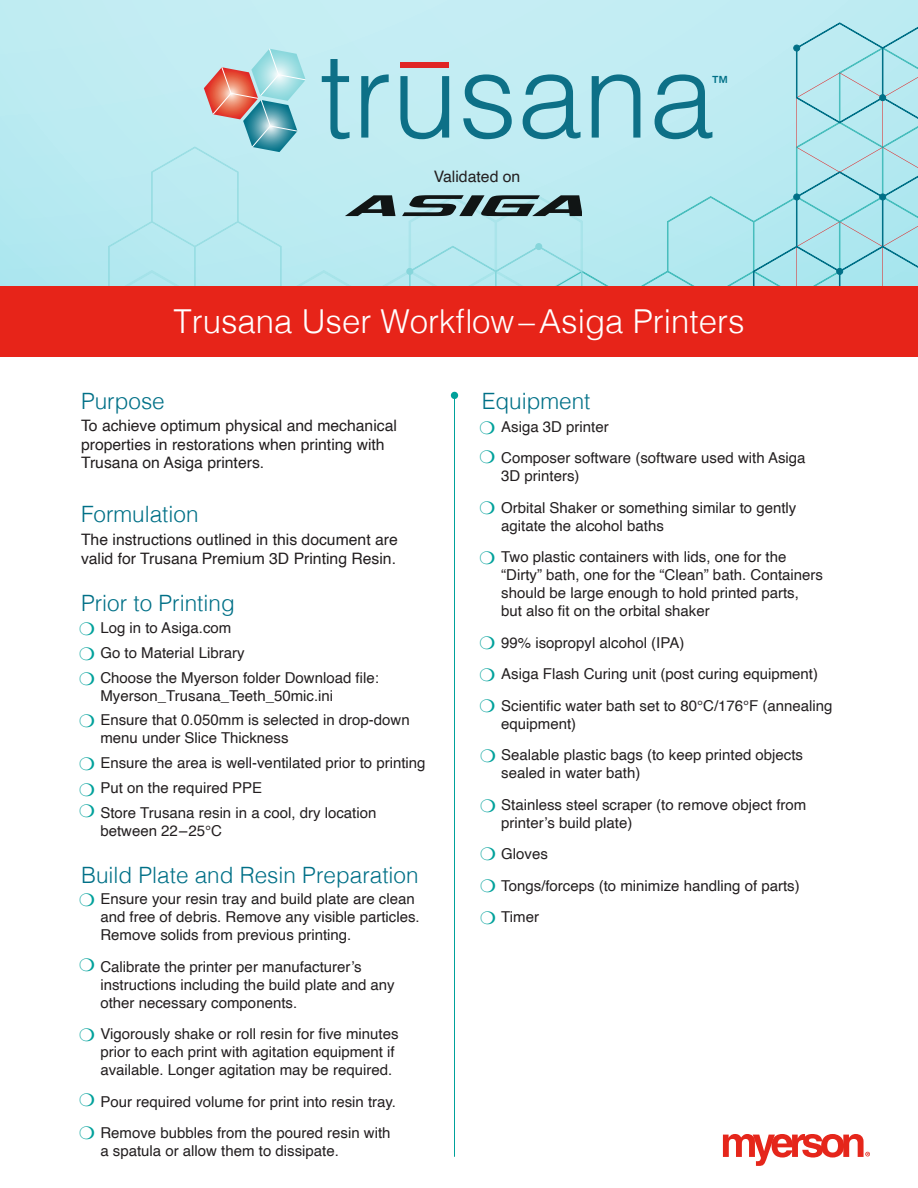
<style>
.page{position:relative;width:918px;height:1188px;background:#fff}
.page>*{position:absolute;margin:0;border:0;box-sizing:border-box;transform-origin:0 0}
.t1{font:300 118.65px "Helvetica";color:#0d7087}
.t2{font:300 33px "Helvetica";color:#fff}
.Subhead{font:300 22.5px "Helvetica";color:#007087}
.t3{font:19.65px "Helvetica";color:#007087}
.t4{font:15.75px/18.9px "Helvetica";color:#231f20}
.Bullets{font:15px/18px "Helvetica";color:#231f20}
</style>
<div class="page">
<div style="left:0;top:0;width:918px;height:335px;background:#c2edf3"></div>
<svg style="left:0;top:147px;width:495px;height:96px"></svg>
<svg style="left:495px;top:22px;width:423px;height:264px"></svg>
<svg style="left:0;top:243px;width:583px;height:43px"></svg>
<svg style="left:723px;top:1134px;width:147px;height:32px"></svg>
<svg style="left:345px;top:195px;width:237px;height:21px"></svg>
<div style="left:0;top:286px;width:918px;height:71px;background:#e72419"></div>
<hr style="left:454px;top:394px;width:1px;height:763px;background:#00a19b">
<div style="left:451px;top:392px;width:7px;height:7px;background:#00a19b;border-radius:50%"></div>
<svg style="left:204px;top:48px;width:103px;height:104px"></svg>
<div style="left:400px;top:62px;width:49px;height:6px;background:#e02525"></div>
<p class="t1" style="left:319px;top:-6px;width:397px">trusana</p>
<p class="t3" style="left:710px;top:68px;width:21px">™</p>
<p class="t4" style="left:434px;top:167px;width:88px">Validated on</p>
<p class="t2" style="left:173px;top:293px;width:573px">Trusana User Workflow–Asiga Printers</p>
<p class="Subhead" style="left:81px;top:381px;width:85px">Purpose</p>
<p class="t4" style="left:81px;top:416px;width:317px">To achieve optimum physical and mechanical properties in restorations when printing with<br>Trusana on Asiga printers.</p>
<p class="Subhead" style="left:81px;top:495px;width:119px">Formulation</p>
<p class="t4" style="left:81px;top:530px;width:318px">The instructions outlined in this document are valid for Trusana Premium 3D Printing Resin.</p>
<p class="Subhead" style="left:81px;top:584px;width:155px">Prior to Printing</p>
<p class="Bullets" style="left:100px;top:619px;width:132px">Log in to Asiga.com</p>
<p class="Bullets" style="left:100px;top:644px;width:146px">Go to Material Library</p>
<p class="Bullets" style="left:100px;top:669px;width:280px">Choose the Myerson folder Download file:<br>Myerson_Trusana_Teeth_50mic.ini</p>
<p class="Bullets" style="left:100px;top:712px;width:311px">Ensure that 0.050mm is selected in drop-down menu under Slice Thickness</p>
<p class="Bullets" style="left:100px;top:754px;width:327px">Ensure the area is well-ventilated prior to printing</p>
<p class="Bullets" style="left:100px;top:779px;width:163px">Put on the required PPE</p>
<p class="Bullets" style="left:100px;top:804px;width:277px">Store Trusana resin in a cool, dry location between 22 – 25°C</p>
<p class="Subhead" style="left:81px;top:856px;width:339px">Build Plate and Resin Preparation</p>
<p class="Bullets" style="left:100px;top:890px;width:321px">Ensure your resin tray and build plate are clean and free of debris. Remove any visible particles.<br>Remove solids from previous printing.</p>
<p class="Bullets" style="left:100px;top:958px;width:296px">Calibrate the printer per manufacturer’s instructions including the build plate and any other necessary components.</p>
<p class="Bullets" style="left:100px;top:1025px;width:300px">Vigorously shake or roll resin for five minutes prior to each print with agitation equipment if available. Longer agitation may be required.</p>
<p class="Bullets" style="left:100px;top:1093px;width:297px">Pour required volume for print into resin tray.</p>
<p class="Bullets" style="left:100px;top:1124px;width:292px">Remove bubbles from the poured resin with a spatula or allow them to dissipate.</p>
<p class="Subhead" style="left:482px;top:381px;width:110px">Equipment</p>
<p class="Bullets" style="left:501px;top:418px;width:109px">Asiga 3D printer</p>
<p class="Bullets" style="left:501px;top:450px;width:306px">Composer software (software used with Asiga<br>3D printers)</p>
<p class="Bullets" style="left:501px;top:499px;width:297px">Orbital Shaker or something similar to gently agitate the alcohol baths</p>
<p class="Bullets" style="left:501px;top:549px;width:323px">Two plastic containers with lids, one for the “Dirty” bath, one for the “Clean” bath. Containers should be large enough to hold printed parts, but also fit on the orbital shaker</p>
<p class="Bullets" style="left:501px;top:634px;width:185px">99% isopropyl alcohol (IPA)</p>
<p class="Bullets" style="left:501px;top:666px;width:318px">Asiga Flash Curing unit (post curing equipment)</p>
<p class="Bullets" style="left:501px;top:697px;width:333px">Scientific water bath set to 80°C/176°F (annealing equipment)</p>
<p class="Bullets" style="left:501px;top:747px;width:303px">Sealable plastic bags (to keep printed objects sealed in water bath)</p>
<p class="Bullets" style="left:501px;top:796px;width:307px">Stainless steel scraper (to remove object from printer’s build plate)</p>
<p class="Bullets" style="left:501px;top:846px;width:48px">Gloves</p>
<p class="Bullets" style="left:501px;top:877px;width:300px">Tongs/forceps (to minimize handling of parts)</p>
<p class="Bullets" style="left:501px;top:909px;width:39px">Timer</p>
</div>
